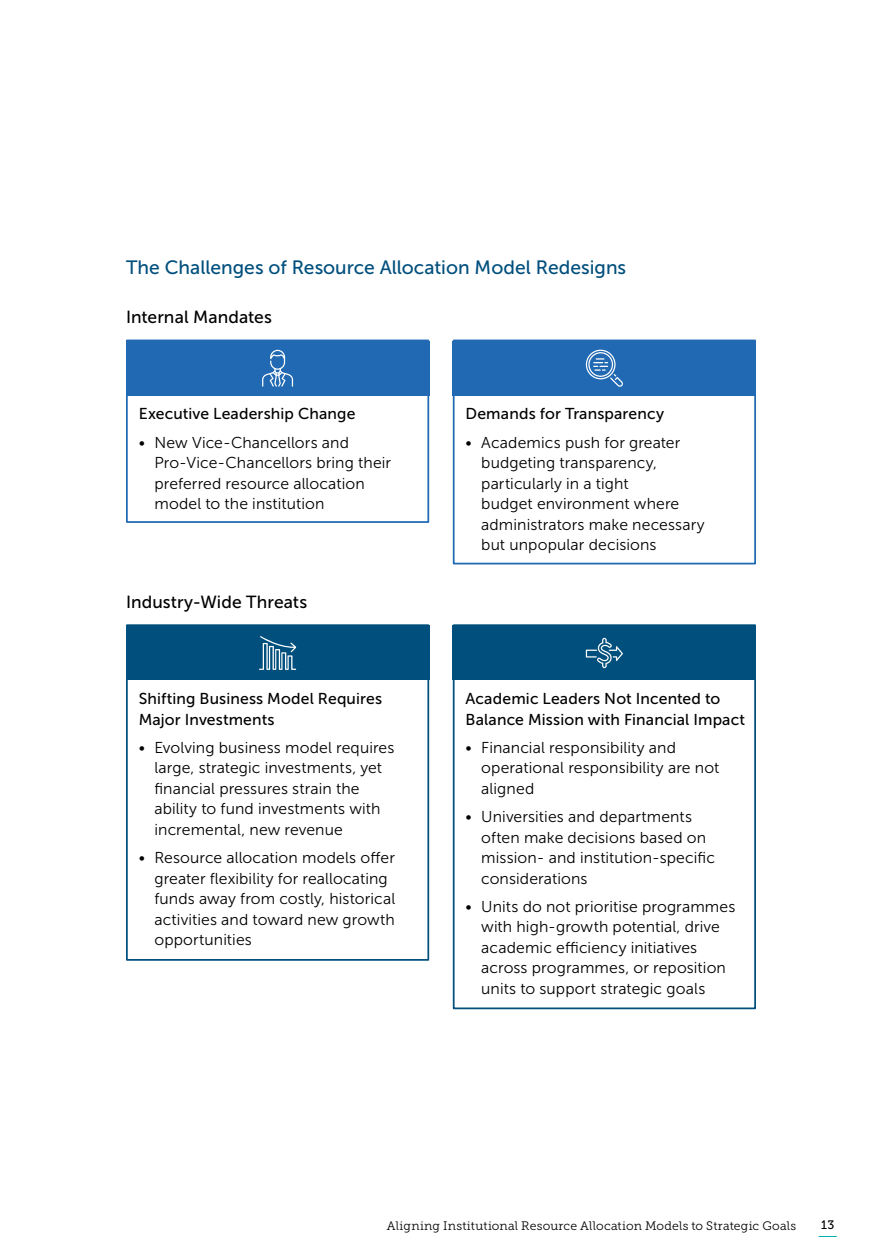
<style>
.page{position:relative;width:882px;height:1260px;background:#fff}
.page>*{position:absolute;margin:0;border:0;box-sizing:border-box;transform-origin:0 0}
.t1{font:19.25px "Museo Sans 500";color:#004f7d}
.t2{font:17.5px "Museo Sans 500";letter-spacing:.005em;color:#000}
.t3{font:15.75px/20.5px "Museo Sans 300";letter-spacing:.005em;color:#000}
.t4{font:15.75px/20.5px "Museo Sans 500";letter-spacing:.01em;color:#000}
.t5{font:12.25px "Museo Slab 300";letter-spacing:.02em;color:#000}
.t6{font:12.25px "Museo Slab 500";color:#000}
</style>
<div class="page">
<svg style="left:819px;top:1236px;width:18px;height:1px"></svg>
<div style="left:126px;top:626px;width:303px;height:54px;background:#004f7d"></div>
<svg style="left:259px;top:636px;width:37px;height:34px"></svg>
<div style="left:126px;top:624px;width:303px;height:337px;border:2px solid #004f7d"></div>
<div style="left:453px;top:626px;width:303px;height:54px;background:#004f7d"></div>
<svg style="left:586px;top:638px;width:37px;height:30px"></svg>
<div style="left:453px;top:624px;width:303px;height:385px;border:2px solid #004f7d"></div>
<div style="left:126px;top:341px;width:303px;height:54px;background:#2169b3"></div>
<svg style="left:262px;top:350px;width:31px;height:37px"></svg>
<div style="left:126px;top:340px;width:303px;height:183px;border:2px solid #2169b3"></div>
<div style="left:453px;top:341px;width:303px;height:54px;background:#2169b3"></div>
<svg style="left:586px;top:350px;width:37px;height:37px"></svg>
<div style="left:453px;top:340px;width:303px;height:224px;border:2px solid #2169b3"></div>
<p class="t1" style="left:126px;top:257px;width:502px">The Challenges of Resource Allocation Model Redesigns</p>
<p class="t2" style="left:126px;top:307px;width:147px">Internal Mandates</p>
<p class="t4" style="left:139px;top:404px;width:218px">Executive Leadership Change</p>
<p class="t3" style="left:154px;top:432px;width:238px;text-indent:-16px">• New Vice-Chancellors and<br>Pro-Vice-Chancellors bring their preferred resource allocation model to the institution</p>
<p class="t2" style="left:126px;top:592px;width:183px">Industry-Wide Threats</p>
<p class="t4" style="left:139px;top:688px;width:245px">Shifting Business Model Requires<br>Major Investments</p>
<p class="t3" style="left:154px;top:737px;width:241px;text-indent:-16px">• Evolving business model requires large, strategic investments, yet financial pressures strain the ability to fund investments with incremental, new revenue</p>
<p class="t3" style="left:154px;top:848px;width:242px;text-indent:-16px">• Resource allocation models offer greater flexibility for reallocating funds away from costly, historical activities and toward new growth opportunities</p>
<p class="t4" style="left:466px;top:404px;width:200px">Demands for Transparency</p>
<p class="t3" style="left:481px;top:432px;width:225px;text-indent:-16px">• Academics push for greater budgeting transparency, particularly in a tight<br>budget environment where administrators make necessary but unpopular decisions</p>
<p class="t4" style="left:466px;top:688px;width:281px">Academic Leaders Not Incented to<br>Balance Mission with Financial Impact</p>
<p class="t3" style="left:481px;top:737px;width:240px;text-indent:-16px">• Financial responsibility and operational responsibility are not aligned</p>
<p class="t3" style="left:481px;top:807px;width:235px;text-indent:-16px">• Universities and departments often make decisions based on mission- and institution-specific considerations</p>
<p class="t3" style="left:481px;top:896px;width:256px;text-indent:-16px">• Units do not prioritise programmes with high-growth potential, drive academic efficiency initiatives across programmes, or reposition units to support strategic goals</p>
<p class="t5" style="left:387px;top:1219px;width:411px">Aligning Institutional Resource Allocation Models to Strategic Goals</p>
<p class="t6" style="left:821px;top:1218px;width:15px">13</p>
</div>
